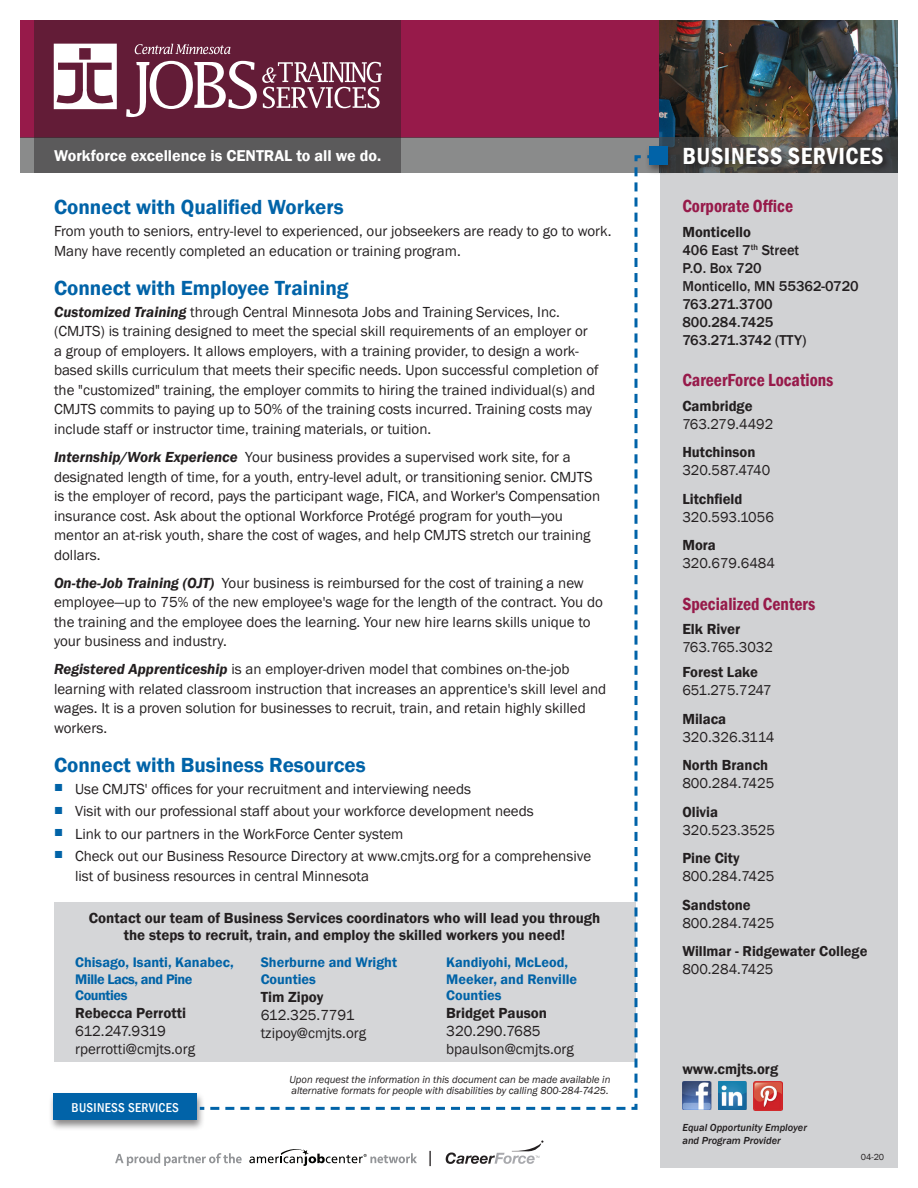
<style>
.page{position:relative;width:918px;height:1188px;background:#fff}
.page>*{position:absolute;margin:0;border:0;box-sizing:border-box;transform-origin:0 0}
.t1{font:600 condensed 24px "Franklin Gothic";letter-spacing:.025em;color:#fff}
.t2{font:600 21px "Franklin Gothic";color:#0163a8}
.t3{font:600 condensed 18px "Franklin Gothic";color:#971a4a}
.Body{font:18px "Franklin Gothic";color:#231f20}
.t4{font:600 16.05px "Franklin Gothic";color:#fff}
.t5{font:15px/19.5px "Franklin Gothic";color:#231f20}
.Body-2{font:600 15px/16.5px "Franklin Gothic";color:#231f20;text-align:center}
.City{font:600 15px "Franklin Gothic";color:#231f20}
.t6{font:15px "Franklin Gothic";letter-spacing:-.04em;color:#231f20}
.Paragraph_Style_2{font:600 15px "Franklin Gothic";color:#231f20}
.Addresses{font:14.7px "Franklin Gothic";color:#231f20}
.Addresses-2{font:500 14.7px "Franklin Gothic";color:#231f20}
.Addresses-3{font:500 14.7px "Franklin Gothic";letter-spacing:-.025em;color:#231f20}
.Addresses-4{font:600 14.7px "Franklin Gothic";color:#231f20}
.Addresses-5{font:14.7px "Franklin Gothic";letter-spacing:-.045em;color:#231f20}
.t7{font:600 14.25px/16.5px "Franklin Gothic";color:#0163a7}
.t8{font:600 14.25px/16.5px "Franklin Gothic";letter-spacing:-.03em;color:#0163a7}
.t9{font:500 condensed 13.2px "Franklin Gothic";letter-spacing:.025em;color:#fff}
.t10{font:italic 10.5px/11.2px "Franklin Gothic";color:#231f20}
.Paragraph_Style_2-2{font:italic 500 10.5px/13.5px "Franklin Gothic";color:#231f20}
.Body-3{font:9px "Franklin Gothic";color:#231f20}
.s1{font-weight:600;font-style:italic}
</style>
<div class="page">
<div style="left:660px;top:20px;width:238px;height:1148px;background:#d1d2d4"></div>
<div style="left:20px;top:20px;width:878px;height:118px;background:#971a4a"></div>
<img style="left:660px;top:20px;width:238px;height:117px">
<svg style="left:20px;top:137px;width:878px;height:36px;background:#71706f"></svg>
<div style="left:682px;top:146px;width:209px;height:25px;background:#231f20;opacity:.75"></div>
<svg style="left:34px;top:20px;width:367px;height:153px;background:#602d41"></svg>
<svg style="left:135px;top:44px;width:95px;height:10px"></svg>
<svg style="left:126px;top:61px;width:256px;height:56px;background:#8d596c"></svg>
<svg style="left:54px;top:44px;width:63px;height:65px;background:#cfbac2"></svg>
<img style="left:754px;top:1081px;width:29px;height:29px">
<img style="left:718px;top:1081px;width:29px;height:29px">
<img style="left:682px;top:1081px;width:29px;height:29px">
<div style="left:54px;top:902px;width:581px;height:160px;background:#d5d6d8"></div>
<div style="left:49px;top:1092px;width:156px;height:40px;background:#231f20;opacity:.53"></div>
<div style="left:54px;top:1094px;width:143px;height:26px;background:#0163a8"></div>
<svg style="left:197px;top:154px;width:448px;height:957px"></svg>
<div style="left:645px;top:144px;width:31px;height:31px;background:#231f20;opacity:.53"></div>
<div style="left:650px;top:146px;width:18px;height:18px;background:#0163a8"></div>
<svg style="left:115px;top:1153px;width:127px;height:13px"></svg>
<svg style="left:249px;top:1149px;width:168px;height:17px"></svg>
<svg style="left:446px;top:1141px;width:97px;height:23px"></svg>
<p class="t4" style="left:54px;top:145px;width:329px">Workforce excellence is CENTRAL to all we do.</p>
<p class="t1" style="left:682px;top:140px;width:203px">BUSINESS SERVICES</p>
<p class="t3" style="left:682px;top:194px;width:112px">Corporate Office</p>
<p class="City" style="left:682px;top:223px;width:70px">Monticello</p>
<p class="Addresses-2" style="left:682px;top:241px;width:118px">406 East 7<sup>th</sup> Street</p>
<p class="Addresses-2" style="left:682px;top:259px;width:81px">P.O. Box 720</p>
<p class="Addresses-2" style="left:682px;top:277px;width:178px">Monticello, MN 55362-0720</p>
<p class="Addresses-3" style="left:682px;top:295px;width:92px">763.271.3700</p>
<p class="Addresses-2" style="left:682px;top:313px;width:93px">800.284.7425</p>
<p class="Addresses-3" style="left:682px;top:331px;width:125px">763.271.3742 (TTY)</p>
<p class="t3" style="left:682px;top:368px;width:153px">CareerForce Locations</p>
<p class="City" style="left:682px;top:397px;width:72px">Cambridge</p>
<p class="Addresses" style="left:682px;top:415px;width:93px">763.279.4492</p>
<p class="City" style="left:682px;top:443px;width:75px">Hutchinson</p>
<p class="Addresses" style="left:682px;top:461px;width:89px">320.587.4740</p>
<p class="City" style="left:682px;top:490px;width:62px">Litchfield</p>
<p class="Addresses" style="left:682px;top:508px;width:93px">320.593.1056</p>
<p class="City" style="left:682px;top:536px;width:35px">Mora</p>
<p class="Addresses" style="left:682px;top:554px;width:94px">320.679.6484</p>
<p class="t3" style="left:682px;top:592px;width:135px">Specialized Centers</p>
<p class="Paragraph_Style_2" style="left:682px;top:620px;width:60px">Elk River</p>
<p class="Addresses" style="left:682px;top:638px;width:92px">763.765.3032</p>
<p class="City" style="left:682px;top:663px;width:77px">Forest Lake</p>
<p class="Addresses-5" style="left:682px;top:681px;width:91px">651.275.7247</p>
<p class="City" style="left:682px;top:709px;width:45px">Milaca</p>
<p class="Addresses" style="left:682px;top:728px;width:94px">320.326.3114</p>
<p class="City" style="left:682px;top:756px;width:87px">North Branch</p>
<p class="Addresses" style="left:682px;top:774px;width:94px">800.284.7425</p>
<p class="City" style="left:682px;top:802px;width:37px">Olivia</p>
<p class="Addresses" style="left:682px;top:821px;width:94px">320.523.3525</p>
<p class="City" style="left:682px;top:849px;width:59px">Pine City</p>
<p class="Addresses" style="left:682px;top:867px;width:94px">800.284.7425</p>
<p class="City" style="left:682px;top:895px;width:70px">Sandstone</p>
<p class="Addresses" style="left:682px;top:914px;width:94px">800.284.7425</p>
<p class="Addresses-4" style="left:682px;top:942px;width:187px">Willmar - Ridgewater College</p>
<p class="Addresses" style="left:682px;top:960px;width:93px">800.284.7425</p>
<h2 class="t2" style="left:54px;top:194px;width:291px">Connect with Qualified Workers</h2>
<h2 class="t5" style="left:54px;top:222px;width:559px">From youth to seniors, entry-level to experienced, our jobseekers are ready to go to work.<br>Many have recently completed an education or training program.</h2>
<p class="t2" style="left:54px;top:275px;width:296px">Connect with Employee Training</p>
<p class="t5" style="left:54px;top:303px;width:546px"><span class="s1">Customized Training</span> through Central Minnesota Jobs and Training Services, Inc. (CMJTS) is training designed to meet the special skill requirements of an employer or a group of employers. It allows employers, with a training provider, to design a work&shy;based skills curriculum that meets their specific needs. Upon successful completion of the "customized" training, the employer commits to hiring the trained individual(s) and CMJTS commits to paying up to 50% of the training costs incurred. Training costs may include staff or instructor time, training materials, or tuition.</p>
<p class="t5" style="left:54px;top:448px;width:548px"><span class="s1">Internship/Work Experience</span> Your business provides a supervised work site, for a designated length of time, for a youth, entry-level adult, or transitioning senior. CMJTS is the employer of record, pays the participant wage, FICA, and Worker's Compensation insurance cost. Ask about the optional Workforce Protégé program for youth—you mentor an at-risk youth, share the cost of wages, and help CMJTS stretch our training dollars.</p>
<p class="t5" style="left:54px;top:573px;width:551px"><span class="s1">On-the-Job Training (OJT)</span> Your business is reimbursed for the cost of training a new employee—up to 75% of the new employee's wage for the length of the contract. You do the training and the employee does the learning. Your new hire learns skills unique to your business and industry.</p>
<p class="t5" style="left:54px;top:660px;width:554px"><span class="s1">Registered Apprenticeship</span> is an employer-driven model that combines on-the-job learning with related classroom instruction that increases an apprentice's skill level and wages. It is a proven solution for businesses to recruit, train, and retain highly skilled workers.</p>
<p class="t2" style="left:54px;top:752px;width:313px">Connect with Business Resources</p>
<h2 class="t5" style="left:54px;top:780px;width:419px"><sup>■</sup> Use CMJTS' offices for your recruitment and interviewing needs</h2>
<h2 class="t5" style="left:54px;top:802px;width:481px"><sup>■</sup> Visit with our professional staff about your workforce development needs</h2>
<h2 class="t5" style="left:54px;top:824px;width:351px"><sup>■</sup> Link to our partners in the WorkForce Center system</h2>
<h2 class="t5" style="left:75px;top:847px;width:518px;text-indent:-21px"><sup>■</sup> Check out our Business Resource Directory at www.cmjts.org for a comprehensive list of business resources in central Minnesota</h2>
<p class="Body-2" style="left:89px;top:910px;width:513px">Contact our team of Business Services coordinators who will lead you through the steps to recruit, train, and employ the skilled workers you need!</p>
<p class="t8" style="left:75px;top:954px;width:160px">Chisago, Isanti, Kanabec,<br>Mille Lacs, and Pine<br>Counties</p>
<p class="Body-2" style="left:75px;top:1005px;width:112px">Rebecca Perrotti</p>
<p class="t6" style="left:75px;top:1022px;width:92px">612.247.9319</p>
<p class="t5" style="left:75px;top:1040px;width:121px">rperrotti@cmjts.org</p>
<p class="t7" style="left:261px;top:954px;width:138px">Sherburne and Wright</p>
<p class="t7" style="left:261px;top:971px;width:57px">Counties</p>
<p class="Body-2" style="left:261px;top:989px;width:64px">Tim Zipoy</p>
<p class="t5" style="left:261px;top:1005px;width:95px">612.325.7791</p>
<p class="t5" style="left:261px;top:1023px;width:107px">tzipoy@cmjts.org</p>
<p class="t7" style="left:446px;top:954px;width:132px">Kandiyohi, McLeod,<br>Meeker, and Renville<br>Counties</p>
<p class="Body-2" style="left:446px;top:1005px;width:102px">Bridget Pauson</p>
<p class="t5" style="left:446px;top:1022px;width:96px">320.290.7685</p>
<p class="t5" style="left:446px;top:1040px;width:129px">bpaulson@cmjts.org</p>
<p class="t9" style="left:72px;top:1099px;width:109px">BUSINESS SERVICES</p>
<p class="t10" style="left:290px;top:1074px;width:322px">Upon request the information in this document can be made available in alternative formats for people with disabilities by calling 800-284-7425.</p>
<p class="Body" style="left:426px;top:1146px;width:10px">|</p>
<p class="City" style="left:682px;top:1059px;width:97px">www.cmjts.org</p>
<p class="Paragraph_Style_2-2" style="left:682px;top:1121px;width:126px">Equal Opportunity Employer and Program Provider</p>
<p class="Body-3" style="left:861px;top:1151px;width:25px">04-20</p>
</div>
